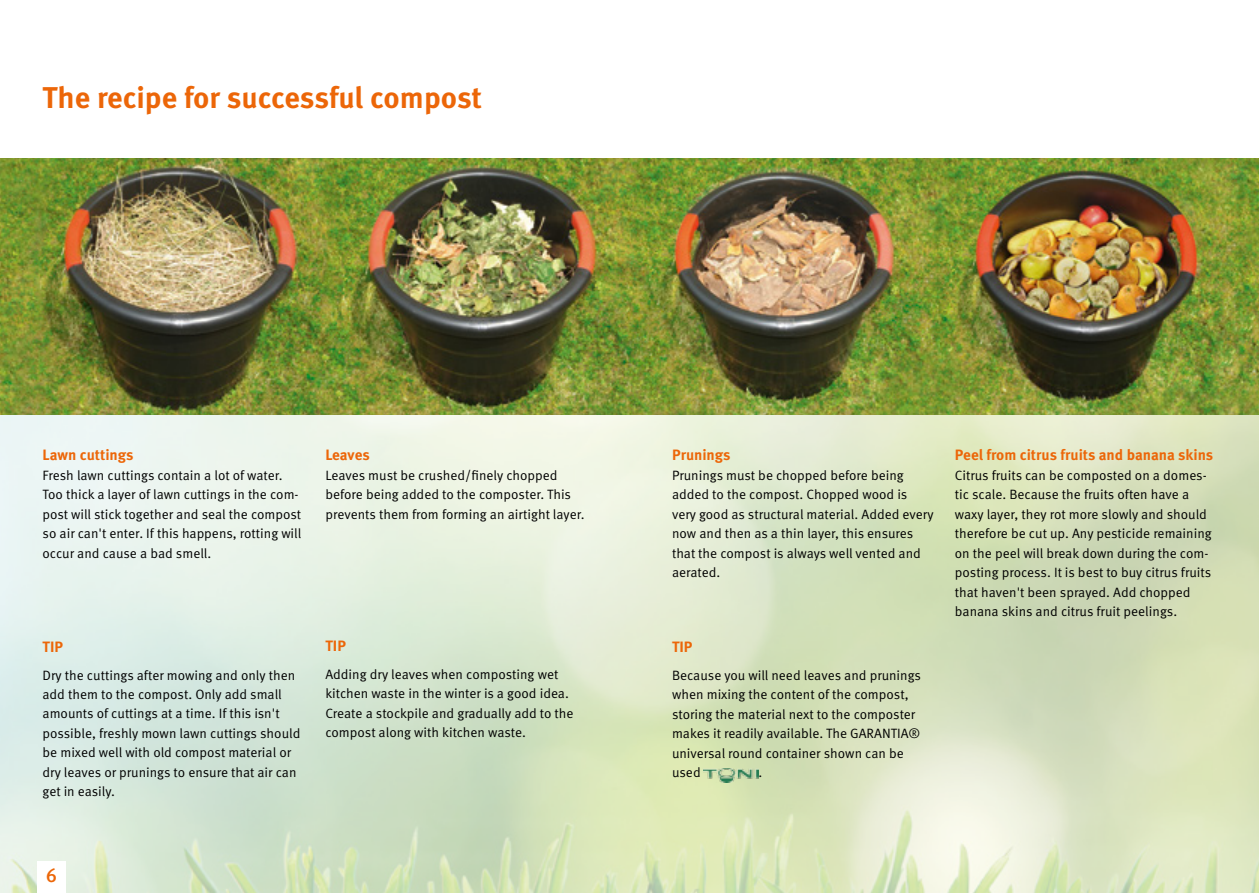
<style>
.page{position:relative;width:1259px;height:893px;background:#fff}
.page>*{position:absolute;margin:0;border:0;box-sizing:border-box;transform-origin:0 0}
.t1{font:700 30px "Meta Pro";letter-spacing:-.005em;color:#ec6608}
.t2{font:500 19.5px "Meta Pro";color:#ec6608}
.t3{font:700 15px "Meta Pro";color:#ec6608}
.t4{font:13.5px/19.5px "Meta Pro";color:#000}
</style>
<div class="page">
<img style="left:0;top:414px;width:1259px;height:479px">
<div style="left:37px;top:861px;width:29px;height:32px;background:#fff"></div>
<img style="left:704px;top:768px;width:54px;height:15px">
<img style="left:0;top:158px;width:1259px;height:256px">
<h1 class="t1" style="left:43px;top:78px;width:441px">The recipe for successful compost</h1>
<p class="t3" style="left:43px;top:445px;width:93px">Lawn cuttings</p>
<p class="t4" style="left:43px;top:465px;width:260px">Fresh lawn cuttings contain a lot of water.<br>Too thick a layer of lawn cuttings in the com&shy;post will stick together and seal the compost so air can't enter. If this happens, rotting will occur and cause a bad smell.</p>
<p class="t3" style="left:325px;top:445px;width:46px">Leaves</p>
<p class="t4" style="left:325px;top:465px;width:261px">Leaves must be crushed/finely chopped before being added to the composter. This prevents them from forming an airtight layer.</p>
<p class="t3" style="left:43px;top:637px;width:22px">TIP</p>
<p class="t4" style="left:43px;top:665px;width:259px">Dry the cuttings after mowing and only then add them to the compost. Only add small amounts of cuttings at a time. If this isn't possible, freshly mown lawn cuttings should be mixed well with old compost material or dry leaves or prunings to ensure that air can get in easily.</p>
<p class="t3" style="left:325px;top:636px;width:22px">TIP</p>
<p class="t4" style="left:325px;top:664px;width:250px">Adding dry leaves when composting wet kitchen waste in the winter is a good idea.<br>Create a stockpile and gradually add to the compost along with kitchen waste.</p>
<h2 class="t2" style="left:46px;top:863px;width:13px">6</h2>
<p class="t3" style="left:672px;top:445px;width:60px">Prunings</p>
<p class="t4" style="left:672px;top:465px;width:263px">Prunings must be chopped before being added to the compost. Chopped wood is very good as structural material. Added every now and then as a thin layer, this ensures that the compost is always well vented and aerated.</p>
<p class="t3" style="left:672px;top:637px;width:22px">TIP</p>
<p class="t4" style="left:672px;top:666px;width:250px">Because you will need leaves and prunings when mixing the content of the compost, storing the material next to the composter makes it readily available. The GARANTIA® universal round container shown can be used</p>
<p class="t4" style="left:758px;top:763px;width:5px">.</p>
<p class="t3" style="left:955px;top:445px;width:260px">Peel from citrus fruits and banana skins</p>
<p class="t4" style="left:955px;top:465px;width:258px">Citrus fruits can be composted on a domes&shy;tic scale. Because the fruits often have a waxy layer, they rot more slowly and should therefore be cut up. Any pesticide remaining on the peel will break down during the com&shy;posting process. It is best to buy citrus fruits that haven't been sprayed. Add chopped banana skins and citrus fruit peelings.</p>
</div>
